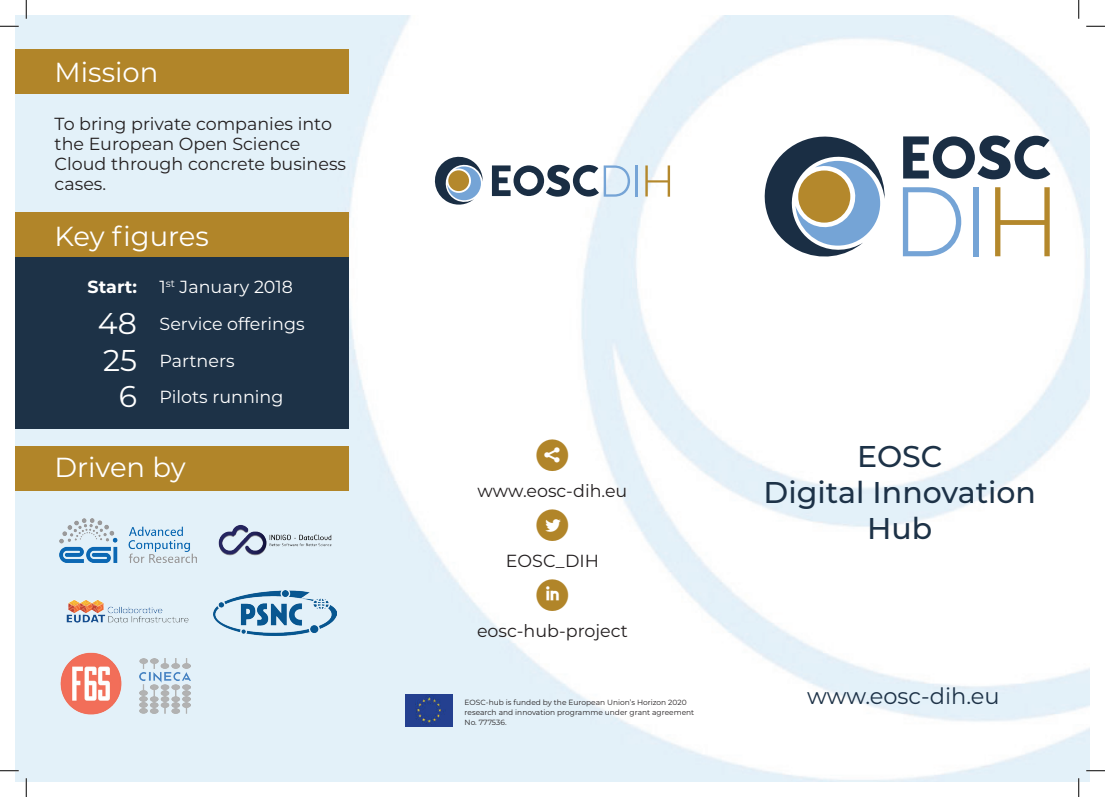
<style>
.page{position:relative;width:1105px;height:797px;background:#fff}
.page>*{position:absolute;margin:0;border:0;box-sizing:border-box;transform-origin:0 0}
.t1{font:45px "Socialico";color:#b18529}
.t2{font:500 30px/36px "Montserrat";color:#1d3247;text-align:center}
.t3{font:27.5px "Montserrat";color:#fff}
.t4{font:22.5px "Montserrat";color:#1d3247}
.t5{font:17.5px/20px "Montserrat";color:#231f20}
.t6{font:17.5px/36.9px "Montserrat";color:#fff}
.t7{font:700 17.5px "Montserrat";color:#fff}
.t8{font:7.5px/10px "Montserrat";color:#231f20}
.s1{font-size:30px}
</style>
<div class="page">
<img style="left:16px;top:16px;width:1073px;height:765px">
<div style="left:16px;top:212px;width:333px;height:217px;background:#1d3247"></div>
<div style="left:16px;top:49px;width:333px;height:45px;background:#b18529"></div>
<div style="left:16px;top:212px;width:333px;height:45px;background:#b18529"></div>
<div style="left:16px;top:446px;width:333px;height:44px;background:#b18529"></div>
<svg style="left:756px;top:128px;width:129px;height:133px"></svg>
<svg style="left:903px;top:187px;width:59px;height:69px"></svg>
<div style="left:973px;top:187px;width:6px;height:69px;background:#75a4d6"></div>
<svg style="left:995px;top:187px;width:55px;height:69px"></svg>
<svg style="left:903px;top:136px;width:147px;height:43px"></svg>
<svg style="left:435px;top:157px;width:48px;height:48px"></svg>
<hr style="left:636px;top:165px;width:2px;height:32px;background:#75a4d6">
<svg style="left:645px;top:165px;width:25px;height:32px"></svg>
<svg style="left:492px;top:165px;width:138px;height:32px"></svg>
<img style="left:405px;top:694px;width:48px;height:32px">
<img style="left:59px;top:518px;width:138px;height:44px">
<img style="left:67px;top:576px;width:122px;height:73px">
<img style="left:60px;top:652px;width:63px;height:63px">
<img style="left:140px;top:658px;width:50px;height:55px">
<img style="left:214px;top:590px;width:122px;height:45px">
<img style="left:214px;top:504px;width:122px;height:72px">
<svg style="left:0;top:25px;width:19px;height:2px"></svg>
<svg style="left:1086px;top:25px;width:19px;height:2px"></svg>
<svg style="left:0;top:770px;width:19px;height:1px"></svg>
<svg style="left:1086px;top:770px;width:19px;height:1px"></svg>
<svg style="left:25px;top:0;width:2px;height:19px"></svg>
<svg style="left:25px;top:778px;width:2px;height:19px"></svg>
<svg style="left:1078px;top:0;width:1px;height:19px"></svg>
<svg style="left:1078px;top:778px;width:1px;height:19px"></svg>
<h3 class="t3" style="left:55px;top:53px;width:105px">Mission</h3>
<p class="t5" style="left:55px;top:113px;width:293px">To bring private companies into the European Open Science<br>Cloud through concrete business cases.</p>
<h3 class="t3" style="left:55px;top:217px;width:156px">Key figures</h3>
<p class="t7" style="left:88px;top:274px;width:51px">Start:</p>
<p class="t6" style="left:98px;top:268px;width:208px;text-indent:62px">1<sup>st</sup> January 2018<br><span class="s1">48</span> Service offerings<br><span class="s1">25</span> Partners</p>
<p class="t6" style="left:119px;top:378px;width:166px"><span class="s1">6</span> Pilots running</p>
<h3 class="t3" style="left:55px;top:448px;width:132px">Driven by</h3>
<h1 class="t1" style="left:535px;top:429px;width:37px">2</h1>
<p class="t5" style="left:478px;top:480px;width:151px">www.eosc-dih.eu</p>
<h1 class="t1" style="left:535px;top:499px;width:37px">l</h1>
<p class="t5" style="left:506px;top:550px;width:95px">EOSC_DIH</p>
<h1 class="t1" style="left:535px;top:569px;width:37px">i</h1>
<p class="t5" style="left:477px;top:620px;width:152px">eosc-hub-project</p>
<h2 class="t2" style="left:764px;top:436px;width:274px">EOSC<br>Digital Innovation<br>Hub</h2>
<p class="t8" style="left:465px;top:696px;width:224px">EOSC-hub is funded by the European Union’s Horizon 2020</p>
<p class="t4" style="left:807px;top:680px;width:194px">www.eosc-dih.eu</p>
<p class="t8" style="left:465px;top:706px;width:231px">research and innovation programme under grant agreement<br>No. 777536.</p>
</div>
